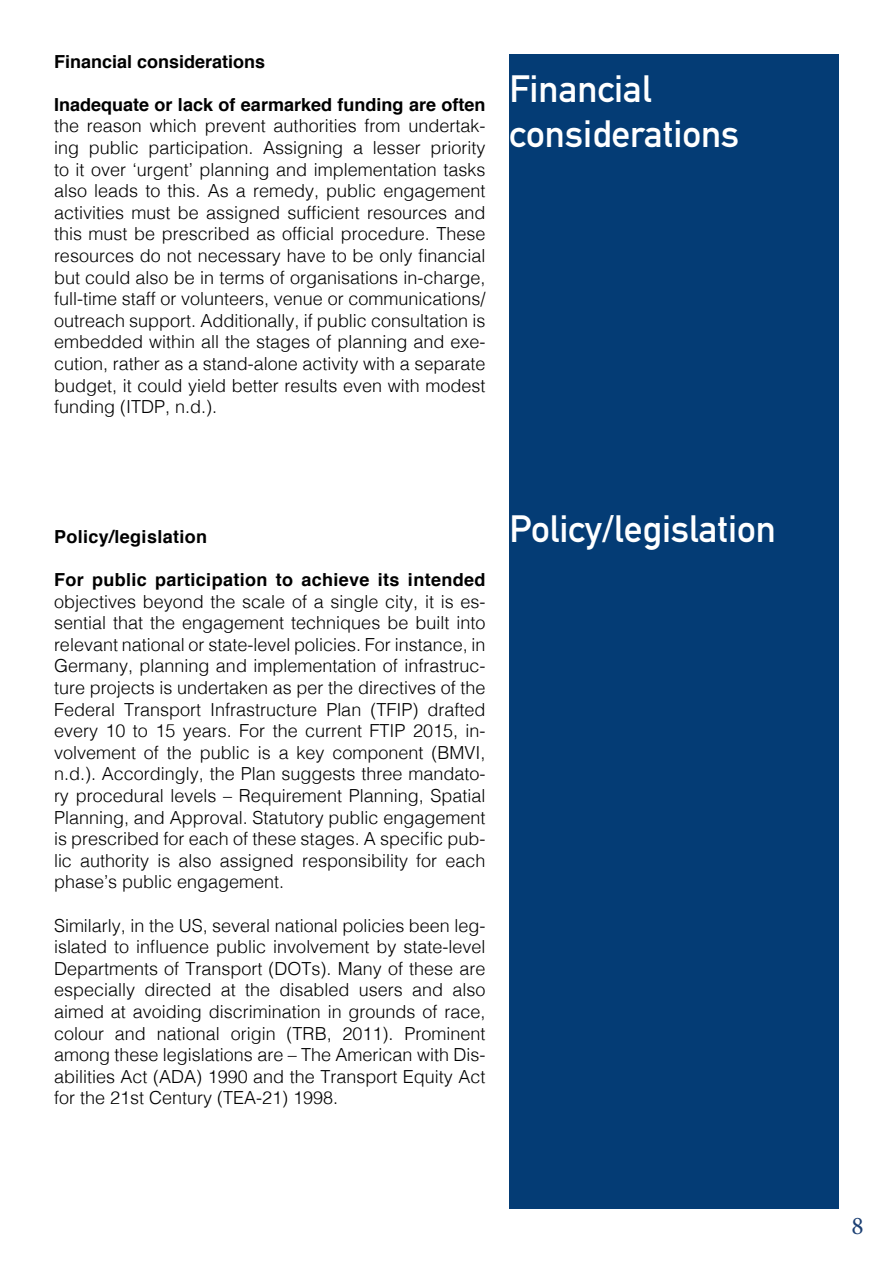
<style>
.page{position:relative;width:893px;height:1263px;background:#fff}
.page>*{position:absolute;margin:0;border:0;box-sizing:border-box;transform-origin:0 0}
.t1{font:700 37.5px "DIN Alternate";color:#fff}
.t2{font:25.5px "Minion Pro";color:#1b3f73}
.t3{font:300 18px/21.6px "Helvetica";color:#000;text-align:justify}
.t4{font:700 18px "Helvetica";color:#000}
.t5{font:700 18px "Helvetica";letter-spacing:.02em;color:#000}
.s1{font-weight:700}
</style>
<div class="page">
<div style="left:509px;top:54px;width:330px;height:1155px;background:#043c75"></div>
<p class="t4" style="left:54px;top:47px;width:213px">Financial considerations</p>
<p class="t3" style="left:54px;top:92px;width:433px"><span class="s1">Inadequate or lack of earmarked funding are often </span>the reason which prevent authorities from undertak&shy;ing public participation. Assigning a lesser priority to it over ‘urgent’ planning and implementation tasks also leads to this. As a remedy, public engagement activities must be assigned sufficient resources and this must be prescribed as official procedure. These resources do not necessary have to be only financial but could also be in terms of organisations in-charge, full-time staff or volunteers, venue or communications/ outreach support. Additionally, if public consultation is embedded within all the stages of planning and exe&shy;cution, rather as a stand-alone activity with a separate budget, it could yield better results even with modest funding (ITDP, n.d.).</p>
<p class="t1" style="left:509px;top:61px;width:144px">Financial</p>
<p class="t1" style="left:509px;top:106px;width:231px">considerations</p>
<p class="t5" style="left:54px;top:522px;width:155px">Policy/legislation</p>
<p class="t3" style="left:54px;top:567px;width:433px"><span class="s1">For public participation to achieve its intended </span>objectives beyond the scale of a single city, it is es&shy;sential that the engagement techniques be built into relevant national or state-level policies. For instance, in Germany, planning and implementation of infrastruc&shy;ture projects is undertaken as per the directives of the Federal Transport Infrastructure Plan (TFIP) drafted every 10 to 15 years. For the current FTIP 2015, in&shy;volvement of the public is a key component (BMVI, n.d.). Accordingly, the Plan suggests three mandato&shy;ry procedural levels – Requirement Planning, Spatial Planning, and Approval. Statutory public engagement is prescribed for each of these stages. A specific pub&shy;lic authority is also assigned responsibility for each phase’s public engagement.</p>
<p class="t3" style="left:54px;top:913px;width:433px">Similarly, in the US, several national policies been leg&shy;islated to influence public involvement by state-level Departments of Transport (DOTs). Many of these are especially directed at the disabled users and also aimed at avoiding discrimination in grounds of race, colour and national origin (TRB, 2011). Prominent among these legislations are – The American with Dis&shy;abilities Act (ADA) 1990 and the Transport Equity Act for the 21st Century (TEA-21) 1998.</p>
<p class="t1" style="left:509px;top:500px;width:268px">Policy/legislation</p>
<p class="t2" style="left:851px;top:1208px;width:14px">8</p>
</div>
